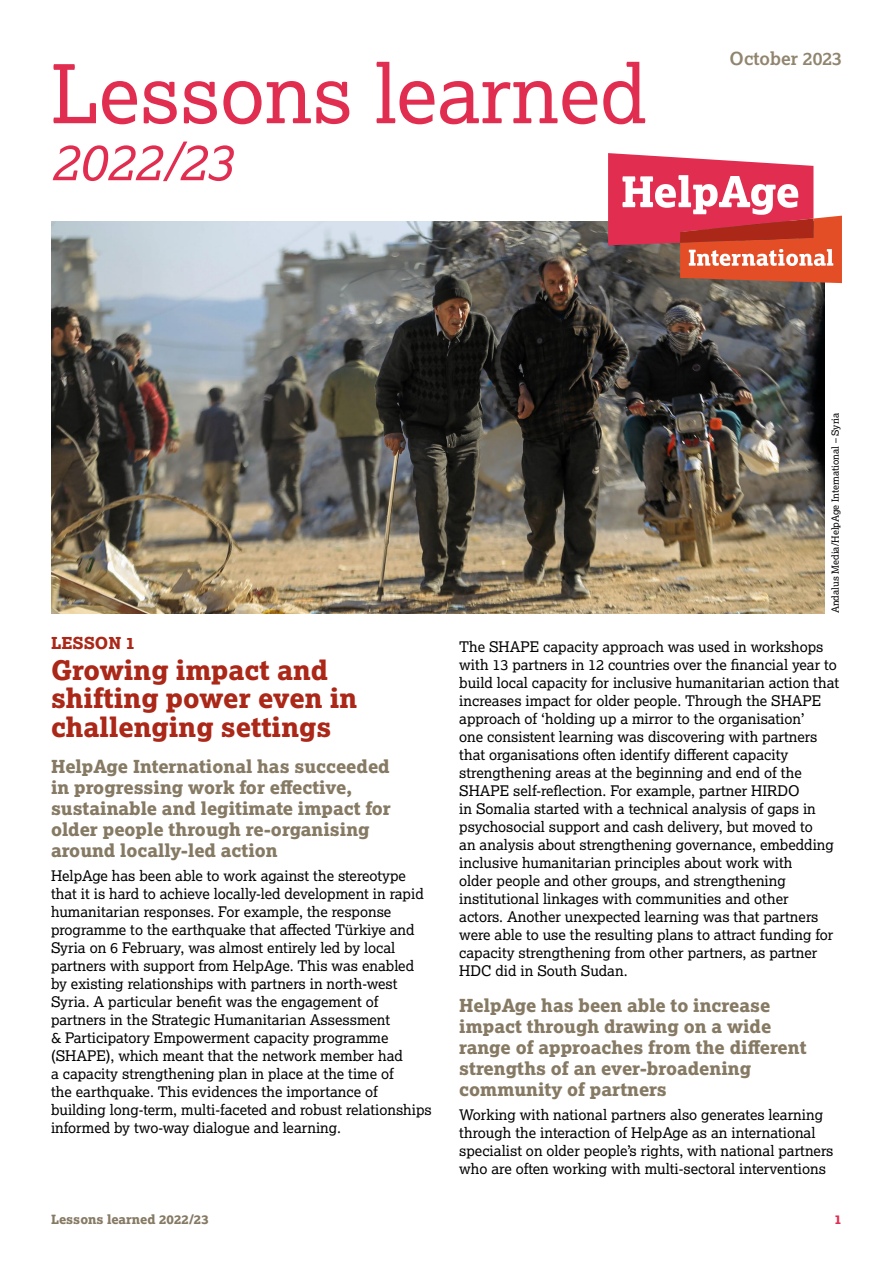
<style>
.page{position:relative;width:893px;height:1263px;background:#fff}
.page>*{position:absolute;margin:0;border:0;box-sizing:border-box;transform-origin:0 0}
.t1{font:81px "Lexia";color:#e12e50}
.t2{font:italic 51px "Lexia";color:#e12e50}
.t3{font:27px/28.5px "Lexia X Bold";color:#ab2718}
.t4{font:18px/21px "Lexia X Bold";color:#867a64}
.t5{font:700 18px "Lexia";color:#91856f}
.t6{font:16.5px "Lexia X Bold";color:#ab2718}
.t7{font:14.7px/18px "Lexia";color:#000}
.t8{font:12.75px "Lexia X Bold";color:#867a64}
.t9{font:12.75px "Lexia X Bold";color:#e12e50}
.t10{font:9.75px "Lexia";color:#000}
</style>
<div class="page">
<img style="left:51px;top:221px;width:774px;height:392px">
<svg style="left:608px;top:153px;width:234px;height:130px"></svg>
<h1 class="t1" style="left:51px;top:43px;width:597px">Lessons learned</h1>
<h2 class="t2" style="left:51px;top:130px;width:183px">2022/23</h2>
<p class="t5" style="left:730px;top:47px;width:114px">October 2023</p>
<p class="t10" style="left:829px;top:613px;width:202px;rotate:-90deg">Andalus Media/HelpAge International – Syria</p>
<p class="t6" style="left:51px;top:633px;width:86px">LESSON 1</p>
<h3 class="t3" style="left:51px;top:655px;width:308px">Growing impact and shifting power even in challenging settings</h3>
<p class="t4" style="left:51px;top:755px;width:341px">HelpAge International has succeeded in progressing work for effective, sustainable and legitimate impact for older people through re-organising around locally-led action</p>
<p class="t7" style="left:51px;top:866px;width:382px">HelpAge has been able to work against the stereotype that it is hard to achieve locally-led development in rapid humanitarian responses. For example, the response programme to the earthquake that affected Türkiye and Syria on 6 February, was almost entirely led by local partners with support from HelpAge. This was enabled by existing relationships with partners in north-west Syria. A particular benefit was the engagement of partners in the Strategic Humanitarian Assessment<br>&amp; Participatory Empowerment capacity programme (SHAPE), which meant that the network member had<br>a capacity strengthening plan in place at the time of<br>the earthquake. This evidences the importance of building long-term, multi-faceted and robust relationships informed by two-way dialogue and learning.</p>
<p class="t7" style="left:459px;top:637px;width:381px">The SHAPE capacity approach was used in workshops with 13 partners in 12 countries over the financial year to build local capacity for inclusive humanitarian action that increases impact for older people. Through the SHAPE approach of ‘holding up a mirror to the organisation’<br>one consistent learning was discovering with partners that organisations often identify different capacity strengthening areas at the beginning and end of the SHAPE self-reflection. For example, partner HIRDO<br>in Somalia started with a technical analysis of gaps in psychosocial support and cash delivery, but moved to<br>an analysis about strengthening governance, embedding inclusive humanitarian principles about work with<br>older people and other groups, and strengthening institutional linkages with communities and other<br>actors. Another unexpected learning was that partners were able to use the resulting plans to attract funding for capacity strengthening from other partners, as partner HDC did in South Sudan.</p>
<p class="t4" style="left:459px;top:995px;width:349px">HelpAge has been able to increase impact through drawing on a wide range of approaches from the different strengths of an ever-broadening community of partners</p>
<p class="t7" style="left:459px;top:1106px;width:376px">Working with national partners also generates learning through the interaction of HelpAge as an international specialist on older people’s rights, with national partners who are often working with multi-sectoral interventions</p>
<p class="t8" style="left:51px;top:1211px;width:159px">Lessons learned 2022/23</p>
<p class="t9" style="left:834px;top:1211px;width:9px">1</p>
</div>
